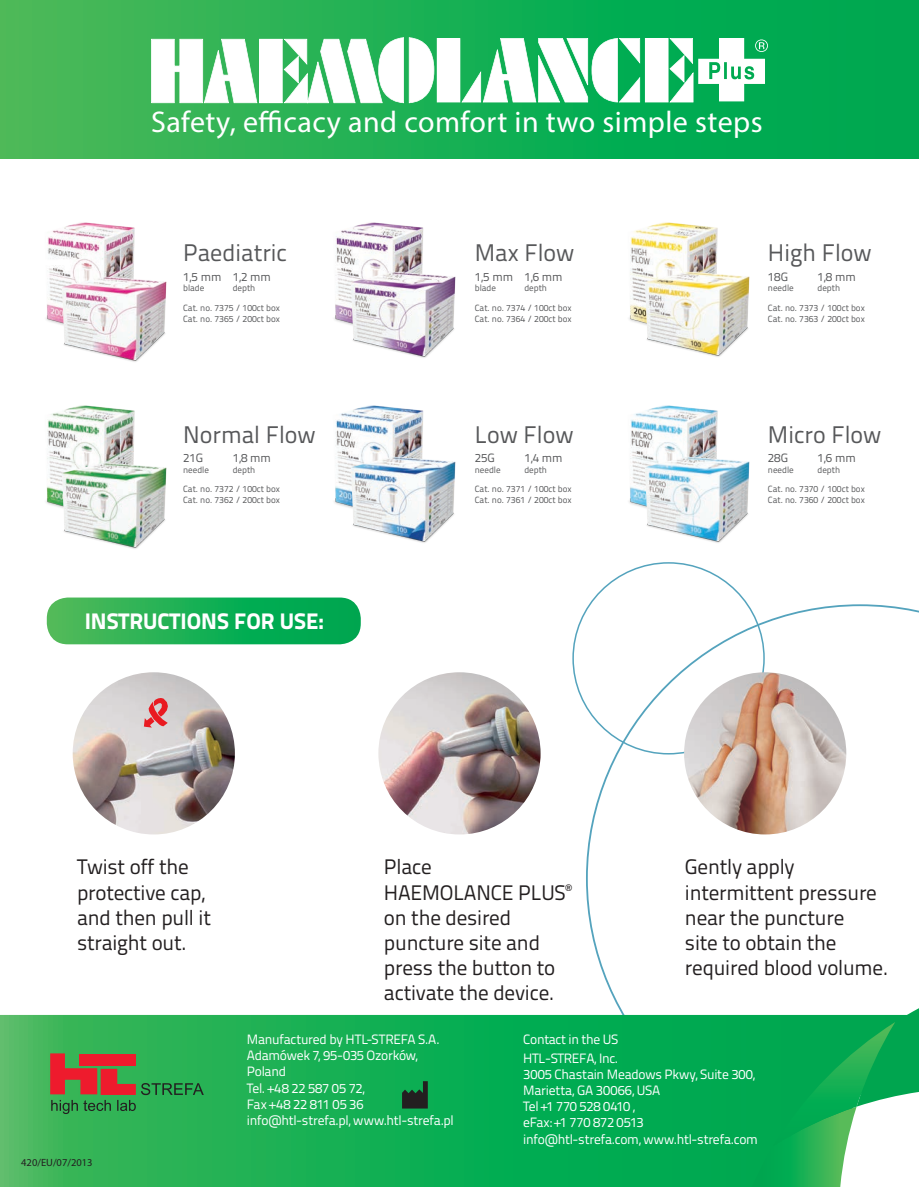
<style>
.page{position:relative;width:919px;height:1187px;background:#fff}
.page>*{position:absolute;margin:0;border:0;box-sizing:border-box;transform-origin:0 0}
.t1{font:30px "Myriad Pro";letter-spacing:.015em;color:#fff}
.t2{font:24px "Titillium Text 22 L";color:#57585a}
.t3{font:800 22.5px "Titillium Text 22 L";color:#fff}
.t4{font:21px/25.2px "Titillium Text 22 L";letter-spacing:-.01em;color:#231f20}
.t5{font:13.5px/16.2px "Titillium Text 22 L";letter-spacing:-.015em;color:#fff}
.t6{font:12px "Titillium Text 22 L";color:#57585a}
.t7{font:10.5px "Myriad Pro";color:#231f20}
.t8{font:9px/19.5px "Titillium Text 22 L";color:#57585a}
</style>
<div class="page">
<svg style="left:586px;top:604px;width:332px;height:410px"></svg>
<svg style="left:572px;top:562px;width:192px;height:192px"></svg>
<svg style="left:0;top:1014px;width:751px;height:172px;background:#16af55"></svg>
<svg style="left:751px;top:1008px;width:167px;height:178px"></svg>
<img style="left:46px;top:222px;width:89px;height:285px">
<img style="left:59px;top:274px;width:108px;height:88px">
<img style="left:334px;top:222px;width:90px;height:285px">
<img style="left:348px;top:269px;width:108px;height:89px">
<img style="left:59px;top:460px;width:108px;height:89px">
<img style="left:348px;top:455px;width:108px;height:88px">
<div style="left:0;top:0;width:918px;height:159px;background:linear-gradient(to right,#48b958,#00a750)"></div>
<img style="left:629px;top:222px;width:89px;height:285px">
<img style="left:642px;top:269px;width:108px;height:89px">
<img style="left:642px;top:454px;width:108px;height:89px">
<img style="left:73px;top:672px;width:162px;height:162px;border-radius:81px">
<img style="left:144px;top:698px;width:24px;height:29px">
<img style="left:378px;top:672px;width:162px;height:162px;border-radius:81px">
<img style="left:684px;top:672px;width:162px;height:162px;border-radius:81px">
<svg style="left:47px;top:597px;width:314px;height:47px;background:#23b25a"></svg>
<svg style="left:50px;top:1053px;width:154px;height:60px;background:#628047"></svg>
<svg style="left:402px;top:1081px;width:26px;height:27px"></svg>
<svg style="left:151px;top:37px;width:616px;height:66px"></svg>
<h1 class="t1" style="left:151px;top:103px;width:613px">Safety, efficacy and comfort in two simple steps</h1>
<h2 class="t2" style="left:183px;top:235px;width:105px">Paediatric</h2>
<h3 class="t6" style="left:183px;top:267px;width:89px">1,5 mm 1,2 mm</h3>
<p class="t8" style="left:183px;top:278px;width:23px">blade</p>
<p class="t8" style="left:183px;top:278px;width:98px;text-indent:49px">depth<br>Cat. no. 7375 / 100ct box</p>
<p class="t8" style="left:183px;top:308px;width:98px">Cat. no. 7365 / 200ct box</p>
<h2 class="t2" style="left:183px;top:416px;width:134px">Normal Flow</h2>
<h3 class="t6" style="left:183px;top:449px;width:22px">21G</h3>
<h3 class="t6" style="left:233px;top:449px;width:40px">1,8 mm</h3>
<p class="t8" style="left:183px;top:459px;width:27px">needle</p>
<p class="t8" style="left:183px;top:459px;width:98px;text-indent:49px">depth<br>Cat. no. 7372 / 100ct box</p>
<p class="t8" style="left:183px;top:490px;width:98px">Cat. no. 7362 / 200ct box</p>
<h3 class="t3" style="left:85px;top:604px;width:241px">INSTRUCTIONS FOR USE:</h3>
<h2 class="t2" style="left:475px;top:235px;width:101px">Max Flow</h2>
<h3 class="t6" style="left:475px;top:267px;width:89px">1,5 mm 1,6 mm</h3>
<p class="t8" style="left:475px;top:278px;width:23px">blade</p>
<p class="t8" style="left:475px;top:278px;width:98px;text-indent:50px">depth<br>Cat. no. 7374 / 100ct box</p>
<p class="t8" style="left:475px;top:308px;width:98px">Cat. no. 7364 / 200ct box</p>
<h2 class="t2" style="left:475px;top:416px;width:100px">Low Flow</h2>
<h3 class="t6" style="left:475px;top:449px;width:22px">25G</h3>
<h3 class="t6" style="left:524px;top:449px;width:40px">1,4 mm</h3>
<p class="t8" style="left:475px;top:459px;width:27px">needle</p>
<p class="t8" style="left:475px;top:459px;width:98px;text-indent:50px">depth<br>Cat. no. 7371 / 100ct box</p>
<p class="t8" style="left:475px;top:490px;width:98px">Cat. no. 7361 / 200ct box</p>
<h2 class="t2" style="left:767px;top:235px;width:105px">High Flow</h2>
<h3 class="t6" style="left:767px;top:267px;width:22px">18G</h3>
<h3 class="t6" style="left:817px;top:267px;width:40px">1,8 mm</h3>
<p class="t8" style="left:767px;top:278px;width:27px">needle</p>
<p class="t8" style="left:767px;top:278px;width:98px;text-indent:50px">depth<br>Cat. no. 7373 / 100ct box</p>
<p class="t8" style="left:767px;top:308px;width:98px">Cat. no. 7363 / 200ct box</p>
<h2 class="t2" style="left:767px;top:416px;width:115px">M icro Flow</h2>
<h3 class="t6" style="left:767px;top:449px;width:22px">28G</h3>
<h3 class="t6" style="left:817px;top:449px;width:40px">1,6 mm</h3>
<p class="t8" style="left:767px;top:459px;width:27px">needle</p>
<p class="t8" style="left:767px;top:459px;width:98px;text-indent:50px">depth<br>Cat. no. 7370 / 100ct box</p>
<p class="t8" style="left:767px;top:490px;width:98px">Cat. no. 7360 / 200ct box</p>
<h3 class="t4" style="left:77px;top:853px;width:135px">Twist off the protective cap, and then pull it straight out.</h3>
<h3 class="t4" style="left:384px;top:853px;width:189px">Place<br>Haemolance Plus<sup>® </sup>on the desired puncture site and press the button to activate the device.</h3>
<h3 class="t4" style="left:685px;top:853px;width:205px">Gently apply intermittent pressure near the puncture<br>site to obtain the required blood volume.</h3>
<h3 class="t5" style="left:523px;top:1029px;width:96px;line-height:18.6px">Contact in the US<br>HTL-STREFA, Inc.</h3>
<h3 class="t5" style="left:523px;top:1065px;width:236px">3005 Chastain M eadows Pkwy, Suite 300,<br>M arietta, GA 30066, USA<br>Tel +1 770 528 0410 ,<br>eFax: +1 770 872 0513 info@htl-strefa.com, www.htl-strefa.com</h3>
<h3 class="t5" style="left:247px;top:1030px;width:208px">Manufactured by HTL-STREFA S.A.<br>Adamówek 7, 95-035 Ozorków,<br>Poland<br>Tel. +48 22 587 05 72,<br>Fax +48 22 811 05 36 info@htl-strefa.pl, www.htl-strefa.pl</h3>
<p class="t7" style="left:21px;top:1155px;width:73px">420/EU/07/2013</p>
</div>
